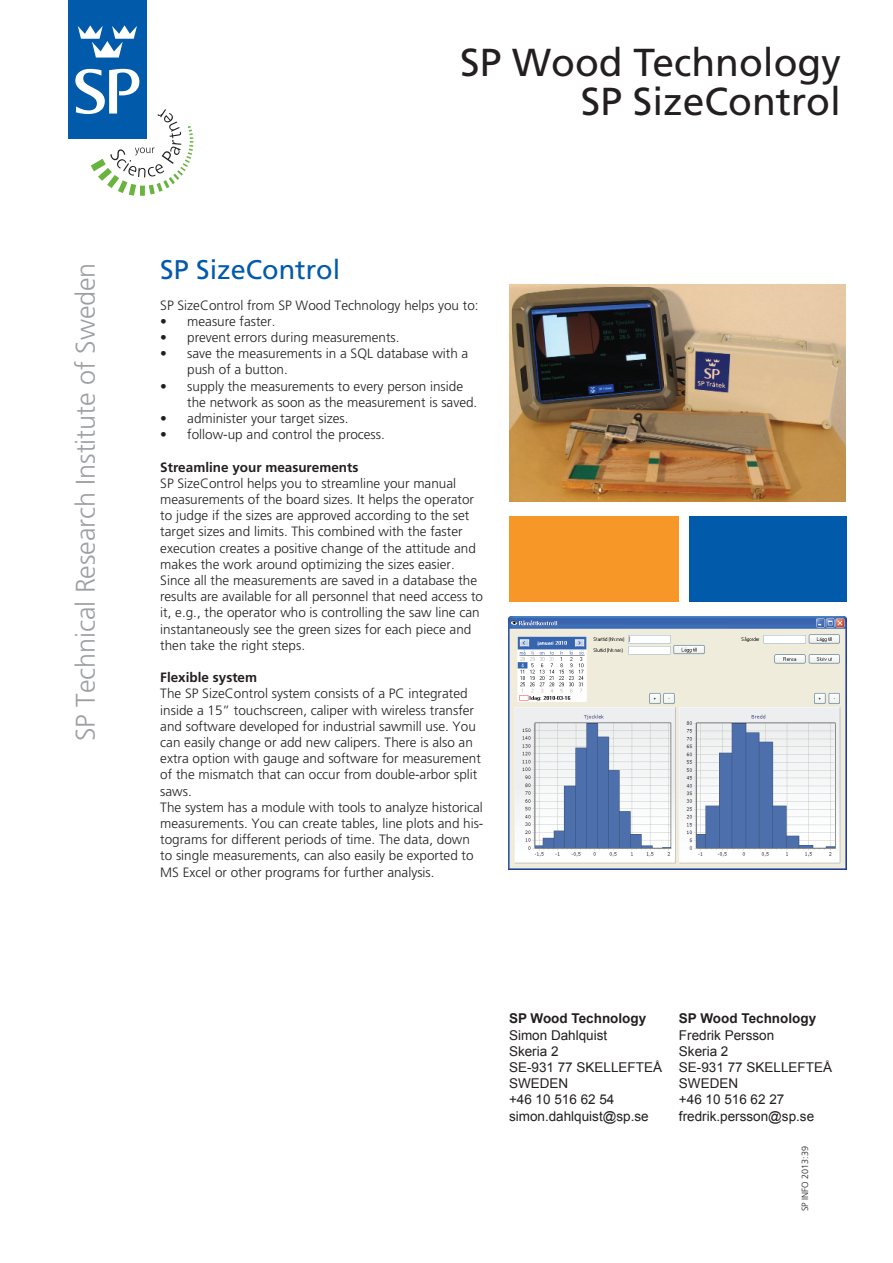
<style>
.page{position:relative;width:893px;height:1263px;background:#fff}
.page>*{position:absolute;margin:0;border:0;box-sizing:border-box;transform-origin:0 0}
.t1{font:39px/38.5px "Frutiger";color:#231f20;text-align:right}
.t2{font:300 27px "Frutiger";letter-spacing:-.005em;color:#9d9fa2}
.t3{font:27px "Frutiger";color:#015aaa}
.t4{font:300 13.5px/16.2px "Frutiger";color:#231f20}
.t5{font:13.5px/16.2px "Arial";color:#231f20}
.t6{font:700 13.5px "Frutiger";color:#231f20}
.t7{font:700 13.5px "Arial";color:#231f20}
.t8{font:300 9px "Frutiger";color:#231f20}
</style>
<div class="page">
<div style="left:689px;top:516px;width:157px;height:85px;background:#015aaa"></div>
<div style="left:509px;top:516px;width:170px;height:85px;background:#f79727"></div>
<img style="left:509px;top:617px;width:337px;height:253px">
<img style="left:509px;top:285px;width:337px;height:217px">
<div style="left:68px;top:0;width:79px;height:139px;background:#015aaa"></div>
<svg style="left:78px;top:25px;width:59px;height:33px"></svg>
<svg style="left:75px;top:68px;width:118px;height:128px"></svg>
<h2 class="t2" style="left:70px;top:741px;width:480px;rotate:-90deg">SP Technical Research Institute of Sweden</h2>
<h2 class="t3" style="left:160px;top:254px;width:182px">SP SizeControl</h2>
<h1 class="t1" style="left:460px;top:44px;width:382px">SP Wood Technology<br>SP SizeControl</h1>
<p class="t4" style="left:160px;top:297px;width:320px">SP SizeControl from SP Wood Technology helps you to:</p>
<p class="t4" style="left:160px;top:313px;width:117px">• measure faster.</p>
<p class="t4" style="left:160px;top:329px;width:241px">• prevent errors during measurements.</p>
<p class="t4" style="left:187px;top:346px;width:283px;text-indent:-27px">• save the measurements in a SQL database with a push of a button.</p>
<p class="t4" style="left:187px;top:378px;width:292px;text-indent:-27px">• supply the measurements to every person inside the network as soon as the measurement is saved.</p>
<p class="t4" style="left:160px;top:410px;width:190px">• administer your target sizes.</p>
<p class="t4" style="left:160px;top:427px;width:226px">• follow-up and control the process.</p>
<p class="t6" style="left:160px;top:459px;width:200px">Streamline your measurements</p>
<p class="t4" style="left:160px;top:475px;width:324px">SP SizeControl helps you to streamline your manual measurements of the board sizes. It helps the operator to judge if the sizes are approved according to the set target sizes and limits. This combined with the faster execution creates a positive change of the attitude and makes the work around optimizing the sizes easier.<br>Since all the measurements are saved in a database the results are available for all personnel that need access to it, e.g., the operator who is controlling the saw line can instantaneously see the green sizes for each piece and then take the right steps.</p>
<p class="t6" style="left:160px;top:670px;width:98px">Flexible system</p>
<p class="t4" style="left:160px;top:686px;width:325px">The SP SizeControl system consists of a PC integrated inside a 15” touchscreen, caliper with wireless transfer and software developed for industrial sawmill use. You can easily change or add new calipers. There is also an extra option with gauge and software for measurement of the mismatch that can occur from double-arbor split saws.<br>The system has a module with tools to analyze historical measurements. You can create tables, line plots and his&shy;tograms for different periods of time. The data, down to single measurements, can also easily be exported to MS Excel or other programs for further analysis.</p>
<p class="t7" style="left:509px;top:1009px;width:139px">SP Wood Technology</p>
<p class="t5" style="left:509px;top:1027px;width:155px">Simon Dahlquist<br>Skeria 2<br>SE-931 77 SKELLEFTEÅ<br>SWEDEN<br>+46 10 516 62 54 simon.dahlquist@sp.se</p>
<p class="t7" style="left:679px;top:1009px;width:139px">SP Wood Technology</p>
<p class="t5" style="left:679px;top:1027px;width:155px">Fredrik Persson<br>Skeria 2<br>SE-931 77 SKELLEFTEÅ<br>SWEDEN<br>+46 10 516 62 27 fredrik.persson@sp.se</p>
<p class="t8" style="left:800px;top:1211px;width:67px;rotate:-90deg">SP INFO 2013:39</p>
</div>
